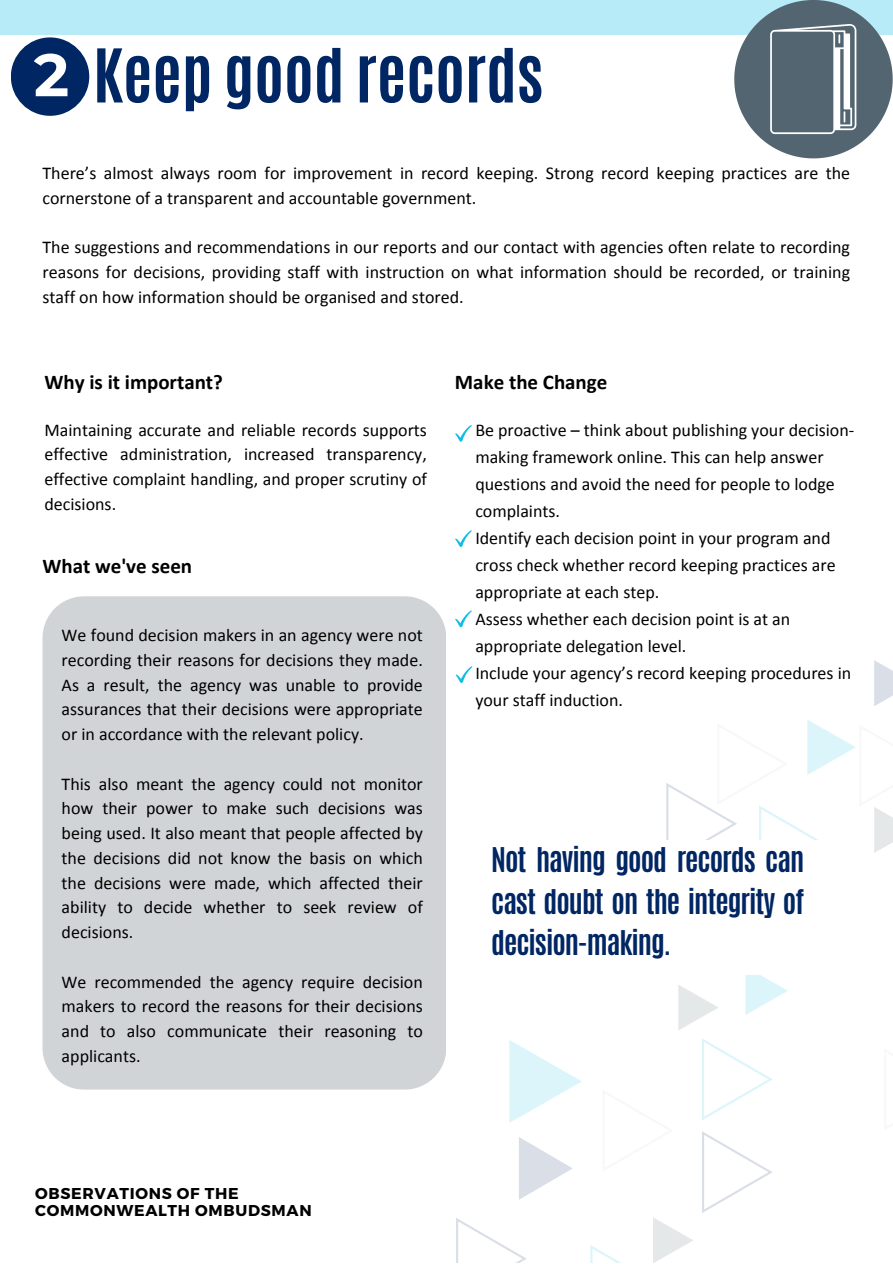
<style>
.page{position:relative;width:893px;height:1264px;background:#fff}
.page>*{position:absolute;margin:0;border:0;box-sizing:border-box;transform-origin:0 0}
.t1{font:700 63px "Antonio";color:#002663}
.t2{font:700 60px "Montserrat";color:#fff}
.t3{font:700 28.5px/41.5px "Antonio";letter-spacing:-.035em;color:#002663;text-align:justify}
.t4{font:700 21px "Calibri";color:#000}
.t5{font:18px/24.8px "Calibri";color:#000}
.t6{font:700 15.75px "Montserrat";letter-spacing:.045em;color:#000}
</style>
<div class="page">
<div style="left:0;top:0;width:892px;height:35px;background:#b7ebf7"></div>
<div style="left:11px;top:37px;width:78px;height:79px;background:#002663;border-radius:50%"></div>
<svg style="left:734px;top:0;width:158px;height:158px"></svg>
<div style="left:42px;top:596px;width:404px;height:493px;background:#d1d4d6"></div>
<svg style="left:874px;top:660px;width:18px;height:46px"></svg>
<svg style="left:666px;top:720px;width:226px;height:133px"></svg>
<svg style="left:678px;top:985px;width:40px;height:45px"></svg>
<svg style="left:702px;top:1131px;width:70px;height:82px"></svg>
<svg style="left:519px;top:1137px;width:53px;height:62px"></svg>
<svg style="left:456px;top:1218px;width:71px;height:44px"></svg>
<svg style="left:590px;top:1217px;width:103px;height:45px"></svg>
<svg style="left:509px;top:1040px;width:73px;height:82px"></svg>
<svg style="left:702px;top:1038px;width:70px;height:82px"></svg>
<svg style="left:745px;top:975px;width:42px;height:40px"></svg>
<svg style="left:455px;top:425px;width:17px;height:16px"></svg>
<svg style="left:455px;top:530px;width:17px;height:17px"></svg>
<svg style="left:455px;top:610px;width:17px;height:17px"></svg>
<svg style="left:455px;top:666px;width:17px;height:17px"></svg>
<div style="left:487px;top:840px;width:344px;height:134px;background:#fff"></div>
<p class="t2" style="left:34px;top:38px;width:37px">2</p>
<p class="t1" style="left:93px;top:30px;width:451px">Keep good records</p>
<p class="t5" style="left:42px;top:162px;width:809px">There’s almost always room for improvement in record keeping. Strong record keeping practices are the cornerstone of a transparent and accountable government.</p>
<p class="t5" style="left:42px;top:236px;width:809px;text-align:justify">The suggestions and recommendations in our reports and our contact with agencies often relate to recording reasons for decisions, providing staff with instruction on what information should be recorded, or training staff on how information should be organised and stored.</p>
<p class="t4" style="left:44px;top:373px;width:180px">Why is it important?</p>
<p class="t4" style="left:455px;top:373px;width:154px">Make the Change</p>
<p class="t5" style="left:44px;top:419px;width:384px;text-align:justify">Maintaining accurate and reliable records supports effective administration, increased transparency, effective complaint handling, and proper scrutiny of decisions.</p>
<p class="t4" style="left:42px;top:557px;width:151px">What we've seen</p>
<p class="t5" style="left:62px;top:624px;width:363px;text-align:justify">We found decision makers in an agency were not recording their reasons for decisions they made.<br>As a result, the agency was unable to provide assurances that their decisions were appropriate or in accordance with the relevant policy.</p>
<p class="t5" style="left:62px;top:772px;width:363px;text-align:justify">This also meant the agency could not monitor how their power to make such decisions was being used. It also meant that people affected by the decisions did not know the basis on which the decisions were made, which affected their ability to decide whether to seek review of decisions.</p>
<p class="t5" style="left:62px;top:970px;width:363px;text-align:justify">We recommended the agency require decision makers to record the reasons for their decisions and to also communicate their reasoning to applicants.</p>
<p class="t5" style="left:475px;top:418px;width:380px;line-height:27px">Be proactive – think about publishing your decision&shy;making framework online. This can help answer questions and avoid the need for people to lodge complaints.</p>
<p class="t5" style="left:475px;top:526px;width:362px;line-height:27px">Identify each decision point in your program and cross check whether record keeping practices are appropriate at each step.</p>
<p class="t5" style="left:475px;top:607px;width:316px;line-height:27px">Assess whether each decision point is at an appropriate delegation level.</p>
<p class="t5" style="left:475px;top:660px;width:377px;line-height:27px">Include your agency’s record keeping procedures in your staff induction.</p>
<p class="t3" style="left:491px;top:839px;width:314px">Not having good records can cast doubt on the integrity of decision-making.</p>
<p class="t6" style="left:35px;top:1183px;width:205px">OBSERVATIONS OF THE</p>
<p class="t6" style="left:35px;top:1199px;width:278px">COMMONWEALTH OMBUDSMAN</p>
</div>
